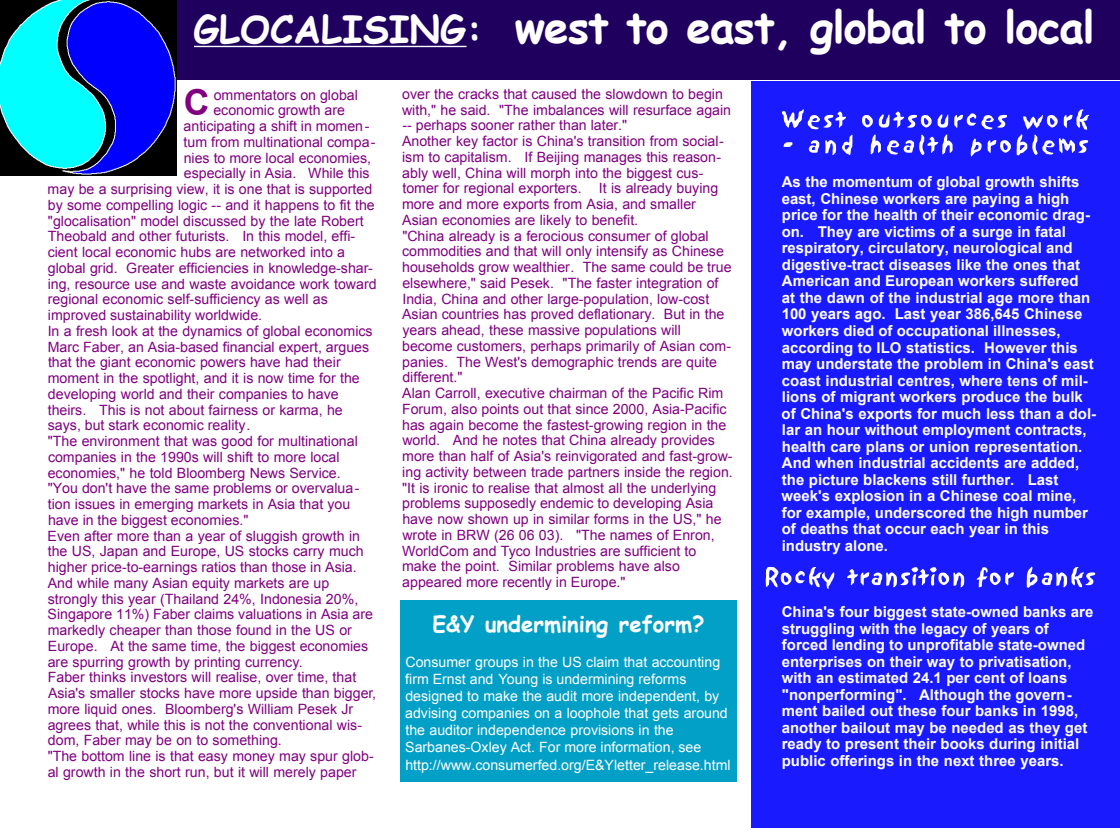
<style>
.page{position:relative;width:1120px;height:840px;background:#fff}
.page>*{position:absolute;margin:0;border:0;box-sizing:border-box;transform-origin:0 0}
.t1{font:700 44.1px "Comic Sans MS";letter-spacing:-.02em;color:#fff}
.t2{font:700 35.7px "Arial";color:#800080}
.t3{font:700 22.05px "Comic Sans MS";color:#fff}
.t4{font:700 15.05px/16.6px "Arial";color:#fff}
.t5{font:14.17px/15.8px "Arial";color:#800080}
.t6{font:14.17px/17.2px "Arial";color:#fff}
.s1{font-size:37.8px}
.s2{font-weight:700;color:#fff}
</style>
<div class="page">
<div style="left:3px;top:0;width:1117px;height:79px;background:#20005f"></div>
<hr style="left:194px;top:46px;width:273px;height:1px;background:#fff">
<div style="left:752px;top:82px;width:368px;height:746px;background:#1a1aff"></div>
<img style="left:0;top:0;width:176px;height:175px">
<div style="left:400px;top:600px;width:337px;height:181px;background:#02a0c6"></div>
<svg style="left:782px;top:109px;width:64px;height:20px"></svg>
<svg style="left:862px;top:115px;width:11px;height:12px"></svg>
<svg style="left:879px;top:112px;width:53px;height:16px"></svg>
<svg style="left:938px;top:114px;width:10px;height:14px"></svg>
<svg style="left:954px;top:113px;width:22px;height:15px"></svg>
<svg style="left:982px;top:115px;width:25px;height:14px"></svg>
<svg style="left:784px;top:142px;width:8px;height:5px"></svg>
<svg style="left:809px;top:140px;width:10px;height:13px"></svg>
<svg style="left:825px;top:140px;width:11px;height:15px"></svg>
<svg style="left:842px;top:135px;width:11px;height:20px"></svg>
<svg style="left:871px;top:135px;width:10px;height:19px"></svg>
<svg style="left:887px;top:135px;width:66px;height:20px"></svg>
<svg style="left:971px;top:139px;width:11px;height:17px"></svg>
<svg style="left:988px;top:140px;width:23px;height:13px"></svg>
<svg style="left:1017px;top:109px;width:72px;height:46px"></svg>
<svg style="left:766px;top:567px;width:68px;height:22px"></svg>
<svg style="left:847px;top:567px;width:117px;height:20px"></svg>
<svg style="left:977px;top:567px;width:37px;height:20px"></svg>
<svg style="left:1027px;top:567px;width:68px;height:21px"></svg>
<h1 class="t1" style="left:194px;top:-5px;width:903px"><span class="s1">GLOCALISING:</span> west to east, global to local</h1>
<h2 class="t2" style="left:184px;top:83px;width:27px">C</h2>
<p class="t5" style="left:214px;top:87px;width:146px">ommentators on global</p>
<p class="t5" style="left:213px;top:103px;width:133px">economic growth are</p>
<p class="t5" style="left:184px;top:118px;width:187px">anticipating a shift in momen-</p>
<p class="t5" style="left:184px;top:134px;width:193px">tum from multinational compa-</p>
<p class="t5" style="left:184px;top:150px;width:189px">nies to more local economies,</p>
<p class="t5" style="left:184px;top:166px;width:187px">especially in Asia. While this</p>
<p class="t5" style="left:48px;top:181px;width:326px">may be a surprising view, it is one that is supported</p>
<p class="t5" style="left:48px;top:197px;width:328px">by some compelling logic -- and it happens to fit the</p>
<p class="t5" style="left:48px;top:213px;width:317px">"glocalisation" model discussed by the late Robert</p>
<p class="t5" style="left:48px;top:229px;width:309px">Theobald and other futurists. In this model, effi-</p>
<p class="t5" style="left:48px;top:244px;width:299px">cient local economic hubs are networked into a</p>
<p class="t5" style="left:48px;top:260px;width:327px">global grid. Greater efficiencies in knowledge-shar-</p>
<p class="t5" style="left:48px;top:276px;width:330px">ing, resource use and waste avoidance work toward</p>
<p class="t5" style="left:48px;top:292px;width:282px">regional economic self-sufficiency as well as</p>
<p class="t5" style="left:48px;top:307px;width:216px">improved sustainability worldwide.</p>
<p class="t5" style="left:48px;top:323px;width:326px">In a fresh look at the dynamics of global economics</p>
<p class="t5" style="left:48px;top:339px;width:323px">Marc Faber, an Asia-based financial expert, argues</p>
<p class="t5" style="left:48px;top:355px;width:294px">that the giant economic powers have had their</p>
<p class="t5" style="left:48px;top:370px;width:313px">moment in the spotlight, and it is now time for the</p>
<p class="t5" style="left:48px;top:386px;width:292px">developing world and their companies to have</p>
<p class="t5" style="left:48px;top:402px;width:297px">theirs. This is not about fairness or karma, he</p>
<p class="t5" style="left:48px;top:418px;width:204px">says, but stark economic reality.</p>
<p class="t5" style="left:48px;top:433px;width:311px">"The environment that was good for multinational</p>
<p class="t5" style="left:48px;top:449px;width:293px">companies in the 1990s will shift to more local</p>
<p class="t5" style="left:48px;top:465px;width:294px">economies," he told Bloomberg News Service.</p>
<p class="t5" style="left:48px;top:481px;width:313px">"You don't have the same problems or overvalua-</p>
<p class="t5" style="left:48px;top:496px;width:304px">tion issues in emerging markets in Asia that you</p>
<p class="t5" style="left:48px;top:512px;width:202px">have in the biggest economies."</p>
<p class="t5" style="left:48px;top:528px;width:314px">Even after more than a year of sluggish growth in</p>
<p class="t5" style="left:48px;top:544px;width:317px">the US, Japan and Europe, US stocks carry much</p>
<p class="t5" style="left:48px;top:559px;width:310px">higher price-to-earnings ratios than those in Asia.</p>
<p class="t5" style="left:48px;top:575px;width:283px">And while many Asian equity markets are up</p>
<p class="t5" style="left:48px;top:591px;width:312px">strongly this year (Thailand 24%, Indonesia 20%,</p>
<p class="t5" style="left:48px;top:607px;width:327px">Singapore 11%) Faber claims valuations in Asia are</p>
<p class="t5" style="left:48px;top:622px;width:306px">markedly cheaper than those found in the US or</p>
<p class="t5" style="left:48px;top:638px;width:322px">Europe. At the same time, the biggest economies</p>
<p class="t5" style="left:48px;top:654px;width:256px">are spurring growth by printing currency.</p>
<p class="t5" style="left:48px;top:670px;width:310px">Faber thinks investors will realise, over time, that</p>
<p class="t5" style="left:48px;top:685px;width:330px">Asia's smaller stocks have more upside than bigger,</p>
<p class="t5" style="left:48px;top:701px;width:307px">more liquid ones. Bloomberg's William Pesek Jr</p>
<p class="t5" style="left:48px;top:717px;width:316px">agrees that, while this is not the conventional wis-</p>
<p class="t5" style="left:48px;top:733px;width:235px">dom, Faber may be on to something.</p>
<p class="t5" style="left:48px;top:748px;width:328px">"The bottom line is that easy money may spur glob-</p>
<p class="t5" style="left:48px;top:764px;width:310px">al growth in the short run, but it will merely paper</p>
<p class="t5" style="left:402px;top:86px;width:332px">over the cracks that caused the slowdown to begin with," he said. "The imbalances will resurface again -- perhaps sooner rather than later."<br>Another key factor is China's transition from social&shy;ism to capitalism. If Beijing manages this reason&shy;ably well, China will morph into the biggest cus&shy;tomer for regional exporters. It is already buying more and more exports from Asia, and smaller Asian economies are likely to benefit.<br>"China already is a ferocious consumer of global commodities and that will only intensify as Chinese households grow wealthier. The same could be true elsewhere," said Pesek. "The faster integration of India, China and other large-population, low-cost Asian countries has proved deflationary. But in the years ahead, these massive populations will become customers, perhaps primarily of Asian com&shy;panies. The West's demographic trends are quite different."<br>Alan Carroll, executive chairman of the Pacific Rim Forum, also points out that since 2000, Asia-Pacific has again become the fastest-growing region in the world. And he notes that China already provides more than half of Asia's reinvigorated and fast-grow&shy;ing activity between trade partners inside the region. "It is ironic to realise that almost all the underlying problems supposedly endemic to developing Asia have now shown up in similar forms in the US," he wrote in BRW (26 06 03). "The names of Enron, WorldCom and Tyco Industries are sufficient to make the point. Similar problems have also appeared more recently in Europe."<span class="s2">BLURRING</span></p>
<h3 class="t3" style="left:432px;top:608px;width:274px">E&amp;Y undermining reform?</h3>
<p class="t6" style="left:405px;top:654px;width:327px">Consumer groups in the US claim that accounting firm Ernst and Young is undermining reforms designed to make the audit more independent, by advising companies on a loophole that gets around the auditor independence provisions in the Sarbanes-Oxley Act. For more information, see http://www.consumerfed.org/E&amp;Yletter_release.html</p>
<p class="t4" style="left:782px;top:174px;width:316px">As the momentum of global growth shifts east, Chinese workers are paying a high price for the health of their economic drag&shy;on. They are victims of a surge in fatal respiratory, circulatory, neurological and digestive-tract diseases like the ones that American and European workers suffered<br>at the dawn of the industrial age more than 100 years ago. Last year 386,645 Chinese workers died of occupational illnesses, according to ILO statistics. However this may understate the problem in China's east coast industrial centres, where tens of mil&shy;lions of migrant workers produce the bulk of China's exports for much less than a dol&shy;lar an hour without employment contracts, health care plans or union representation.<br>And when industrial accidents are added, the picture blackens still further. Last week's explosion in a Chinese coal mine, for example, underscored the high number of deaths that occur each year in this industry alone.</p>
<p class="t4" style="left:782px;top:604px;width:313px">China's four biggest state-owned banks are struggling with the legacy of years of forced lending to unprofitable state-owned enterprises on their way to privatisation, with an estimated 24.1 per cent of loans "nonperforming". Although the govern&shy;ment bailed out these four banks in 1998, another bailout may be needed as they get ready to present their books during initial public offerings in the next three years.</p>
</div>
